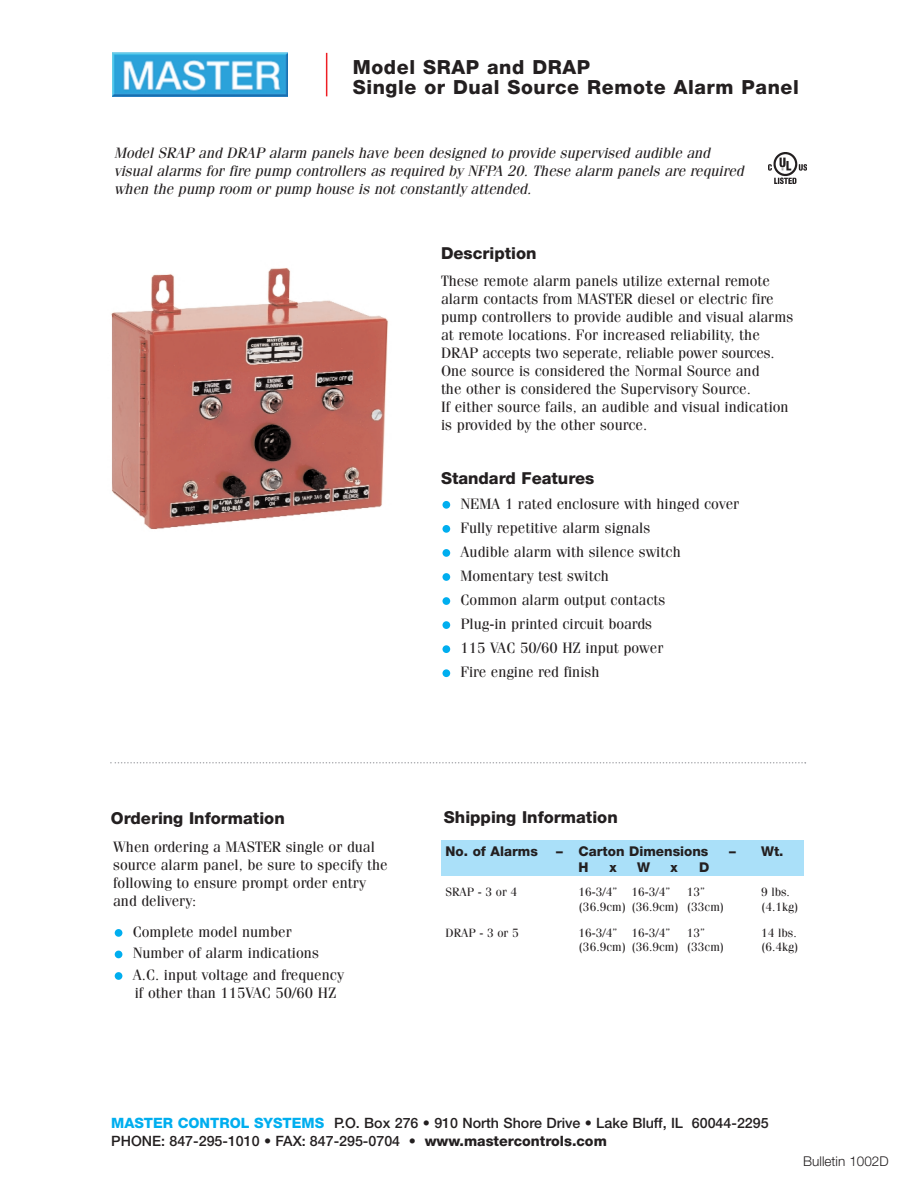
<style>
.page{position:relative;width:918px;height:1188px;background:#fff}
.page>*{position:absolute;margin:0;border:0;box-sizing:border-box;transform-origin:0 0}
.t1{font:800 19.5px/20.2px "Helvetica Neue";letter-spacing:.03em;color:#231f20}
.t2{font:800 16.5px "Helvetica Neue";color:#231f20}
.t3{font:15px/18px "Fenice";color:#231f20}
.t4{font:italic 15px/18px "Fenice";color:#231f20}
.t5{font:500 14.25px/18px "Helvetica Neue";color:#231f20}
.t6{font:800 13.5px "Helvetica Neue";color:#231f20}
.t7{font:300 13.5px "Helvetica Neue";color:#231f20}
.t8{font:12px "Fenice";color:#231f20}
.s1{font-weight:800;color:#00aeef}
.s2{font-weight:800}
</style>
<div class="page">
<div style="left:442px;top:669px;width:8px;height:8px;background:#00aeef;border-radius:50%"></div>
<div style="left:442px;top:645px;width:8px;height:8px;background:#00aeef;border-radius:50%"></div>
<div style="left:442px;top:621px;width:8px;height:8px;background:#00aeef;border-radius:50%"></div>
<div style="left:442px;top:597px;width:8px;height:8px;background:#00aeef;border-radius:50%"></div>
<div style="left:442px;top:573px;width:8px;height:8px;background:#00aeef;border-radius:50%"></div>
<div style="left:442px;top:549px;width:8px;height:8px;background:#00aeef;border-radius:50%"></div>
<div style="left:442px;top:525px;width:8px;height:8px;background:#00aeef;border-radius:50%"></div>
<div style="left:442px;top:501px;width:8px;height:8px;background:#00aeef;border-radius:50%"></div>
<img style="left:112px;top:52px;width:176px;height:45px">
<hr style="left:326px;top:53px;width:1px;height:43px;background:#ee1e24">
<img style="left:111px;top:268px;width:277px;height:262px">
<img style="left:768px;top:152px;width:38px;height:31px">
<svg style="left:110px;top:762px;width:696px;height:2px"></svg>
<div style="left:441px;top:840px;width:362px;height:36px;background:#aae0f9"></div>
<div style="left:115px;top:972px;width:7px;height:8px;background:#00aeef;border-radius:50%"></div>
<div style="left:115px;top:951px;width:7px;height:7px;background:#00aeef;border-radius:50%"></div>
<div style="left:115px;top:929px;width:7px;height:8px;background:#00aeef;border-radius:50%"></div>
<h1 class="t1" style="left:353px;top:58px;width:448px">Model SRAP and DRAP<br>Single or Dual Source Remote Alarm Panel</h1>
<p class="t4" style="left:114px;top:145px;width:631px">Model SRAP and DRAP alarm panels have been designed to provide supervised audible and visual alarms for fire pump controllers as required by NFPA 20. These alarm panels are required when the pump room or pump house is not constantly attended.</p>
<p class="t2" style="left:111px;top:812px;width:175px">Ordering Information</p>
<p class="t3" style="left:113px;top:839px;width:276px">When ordering a MASTER single or dual source alarm panel, be sure to specify the following to ensure prompt order entry and delivery:</p>
<p class="t3" style="left:133px;top:922px;width:213px;line-height:21.6px">Complete model number<br>Number of alarm indications<br>A.C. input voltage and frequency</p>
<p class="t3" style="left:135px;top:985px;width:203px">if other than 115VAC 50/60 HZ</p>
<p class="t2" style="left:441px;top:247px;width:97px">Description</p>
<p class="t3" style="left:441px;top:273px;width:354px">These remote alarm panels utilize external remote alarm contacts from MASTER diesel or electric fire pump controllers to provide audible and visual alarms at remote locations. For increased reliability, the DRAP accepts two seperate, reliable power sources.<br>One source is considered the Normal Source and<br>the other is considered the Supervisory Source.<br>If either source fails, an audible and visual indication is provided by the other source.</p>
<p class="t2" style="left:441px;top:472px;width:155px">Standard Features</p>
<p class="t3" style="left:460px;top:493px;width:280px;line-height:24px">NEMA 1 rated enclosure with hinged cover<br>Fully repetitive alarm signals<br>Audible alarm with silence switch<br>Momentary test switch<br>Common alarm output contacts<br>Plug-in printed circuit boards<br>115 VAC 50/60 HZ input power<br>Fire engine red finish</p>
<p class="t2" style="left:444px;top:812px;width:175px">Shipping Information</p>
<p class="t6" style="left:446px;top:846px;width:94px">No. of Alarms</p>
<p class="t6" style="left:556px;top:846px;width:154px">– Carton Dimensions</p>
<p class="t6" style="left:729px;top:846px;width:56px">– Wt.</p>
<p class="t6" style="left:579px;top:862px;width:12px">H</p>
<p class="t6" style="left:609px;top:862px;width:9px">x</p>
<p class="t6" style="left:637px;top:862px;width:15px">W</p>
<p class="t6" style="left:671px;top:862px;width:9px">x</p>
<p class="t6" style="left:699px;top:862px;width:12px">D</p>
<p class="t8" style="left:446px;top:888px;width:73px">SRAP - 3 or 4</p>
<p class="t8" style="left:579px;top:888px;width:93px">16-3/4” 16-3/4”</p>
<p class="t8" style="left:687px;top:888px;width:20px">13”</p>
<p class="t8" style="left:761px;top:888px;width:31px">9 lbs.</p>
<p class="t8" style="left:579px;top:902px;width:147px">(36.9cm) (36.9cm) (33cm)</p>
<p class="t8" style="left:761px;top:902px;width:39px">(4.1kg)</p>
<p class="t8" style="left:446px;top:929px;width:75px">DRAP - 3 or 5</p>
<p class="t8" style="left:579px;top:929px;width:93px">16-3/4” 16-3/4”</p>
<p class="t8" style="left:687px;top:929px;width:20px">13”</p>
<p class="t8" style="left:761px;top:929px;width:37px">14 lbs.</p>
<p class="t8" style="left:579px;top:943px;width:147px">(36.9cm) (36.9cm) (33cm)</p>
<p class="t8" style="left:761px;top:943px;width:39px">(6.4kg)</p>
<p class="t5" style="left:111px;top:1116px;width:659px"><span class="s1">MASTER CONTROL SYSTEMS</span> P.O. Box 276 • 910 North Shore Drive • Lake Bluff, IL 60044-2295<br>PHONE: 847-295-1010 • FAX: 847-295-0704 • <span class="s2">www.mastercontrols.com</span></p>
<p class="t7" style="left:803px;top:1157px;width:87px">Bulletin 1002D</p>
</div>
